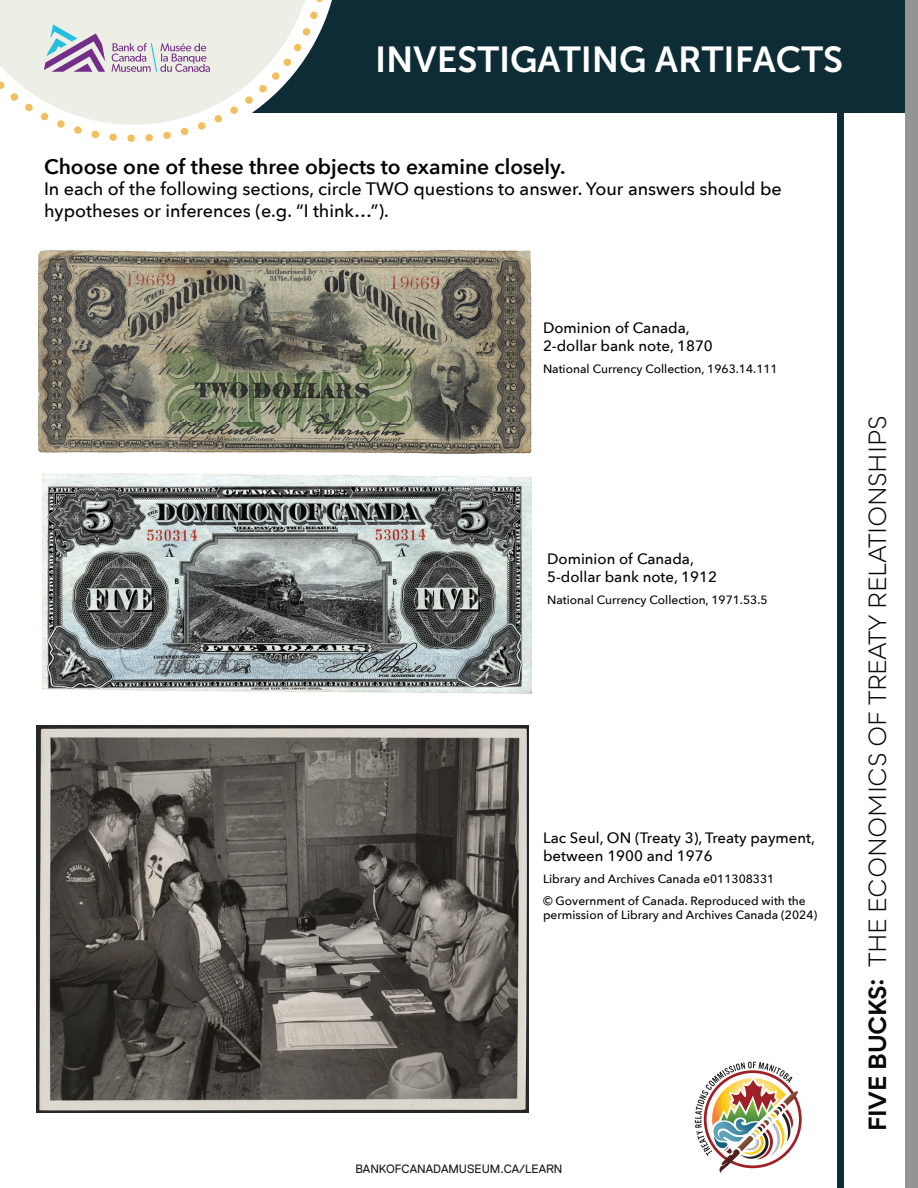
<style>
.page{position:relative;width:918px;height:1188px;background:#fff}
.page>*{position:absolute;margin:0;border:0;box-sizing:border-box;transform-origin:0 0}
.t1{font:36px "Museo Sans 700";color:#fff}
.t2{font:24px "Qualion";color:#0a0706}
.t3{font:700 24px "Qualion";color:#0a0706}
.t4{font:600 21px "Avenir Next";color:#040503}
.t5{font:500 18px "Avenir Next";color:#040503}
.t6{font:500 15px/18px "Avenir Next";color:#040503}
.t7{font:12.15px "Replica Std";color:#201d1d}
.t8{font:500 12px/21.9px "Avenir Next";color:#040503}
</style>
<div class="page">
<div style="left:886px;top:0;width:32px;height:1188px;background:#949494"></div>
<div style="left:140px;top:0;width:765px;height:1188px;background:#0d2c36"></div>
<div style="left:0;top:114px;width:837px;height:1074px;background:#fff"></div>
<div style="left:844px;top:114px;width:61px;height:1074px;background:#fff"></div>
<svg style="left:0;top:0;width:331px;height:142px"></svg>
<svg style="left:111px;top:43px;width:99px;height:29px;background:#cec0cf"></svg>
<svg style="left:44px;top:24px;width:61px;height:48px;background:#b5b0c8"></svg>
<img style="left:37px;top:250px;width:495px;height:204px">
<img style="left:42px;top:474px;width:490px;height:219px">
<img style="left:37px;top:725px;width:491px;height:388px">
<svg style="left:694px;top:1061px;width:108px;height:112px"></svg>
<h1 class="t1" style="left:375px;top:38px;width:470px">INVESTIGATING ARTIFACTS</h1>
<p class="t4" style="left:44px;top:153px;width:523px">Choose one of these three objects to examine closely.</p>
<p class="t5" style="left:44px;top:177px;width:739px">In each of the following sections, circle TWO questions to answer. Your answers should be</p>
<p class="t5" style="left:44px;top:199px;width:346px">hypotheses or inferences (e.g. “I think…”).</p>
<p class="t6" style="left:543px;top:320px;width:171px">Dominion of Canada,<br>2-dollar bank note, 1870</p>
<p class="t8" style="left:543px;top:359px;width:236px">National Currency Collection, 1963.14.111</p>
<p class="t6" style="left:547px;top:550px;width:171px">Dominion of Canada,<br>5-dollar bank note, 1912</p>
<p class="t8" style="left:547px;top:589px;width:222px">National Currency Collection, 1971.53.5</p>
<p class="t6" style="left:543px;top:829px;width:274px">Lac Seul, ON (Treaty 3), Treaty payment, between 1900 and 1976</p>
<p class="t8" style="left:543px;top:868px;width:264px">Library and Archives Canada e011308331<br>© Government of Canada. Reproduced with the</p>
<p class="t8" style="left:543px;top:905px;width:276px">permission of Library and Archives Canada (2024)</p>
<p class="t7" style="left:355px;top:1161px;width:209px">BANKOFCANADAMUSEUM.CA/LEARN</p>
<p class="t2" style="left:869px;top:967px;width:554px;rotate:-90deg">THE ECONOMICS OF TREATY RE AL OIT NSHIPS</p>
<p class="t3" style="left:868px;top:1131px;width:153px;rotate:-90deg">FIVE BUC K :S</p>
</div>
